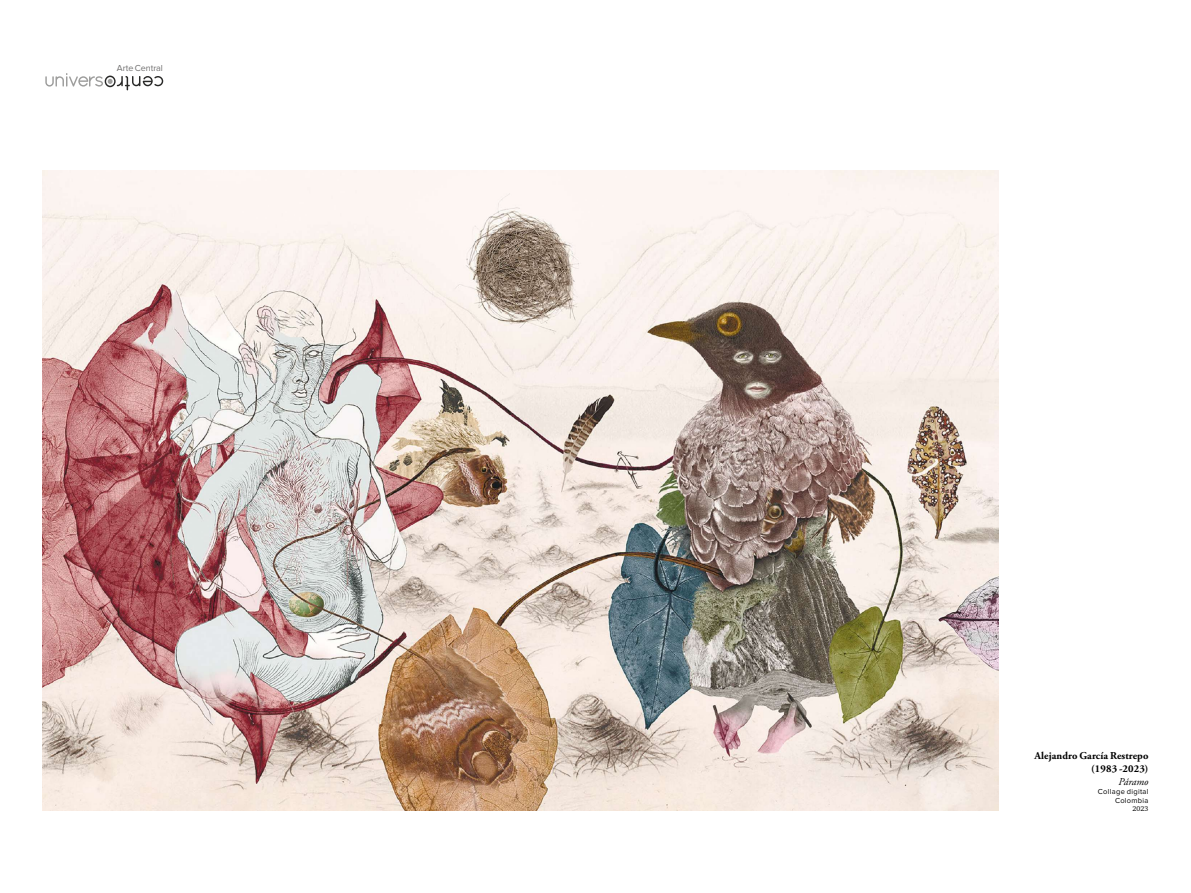
<style>
.page{position:relative;width:1191px;height:893px;background:#fff}
.page>*{position:absolute;margin:0;border:0;box-sizing:border-box;transform-origin:0 0}
.t1{font:700 10.5px/12.6px "Adobe Garamond Pro";letter-spacing:.01em;color:#000;text-align:right}
.t2{font:italic 10.5px "Adobe Garamond Pro";letter-spacing:.005em;color:#000}
.t3{font:9px "Proxima Nova";letter-spacing:-.01em;color:#706f6f}
.t4{font:7.5px/9px "Proxima Nova";letter-spacing:.04em;color:#000;text-align:right}
.t5{font:7.05px "Charter IT Cby BT";color:#000}
</style>
<div class="page">
<svg style="left:45px;top:73px;width:118px;height:17px"></svg>
<img style="left:43px;top:171px;width:955px;height:640px">
<p class="t3" style="left:117px;top:63px;width:48px">Arte Central</p>
<p class="t1" style="left:1034px;top:750px;width:115px">Alejandro García Restrepo (1983 -2023)</p>
<p class="t2" style="left:1118px;top:775px;width:31px">Páramo</p>
<p class="t4" style="left:1097px;top:787px;width:52px">Collage digital<br>Colombia</p>
<p class="t5" style="left:1132px;top:804px;width:17px">2023</p>
</div>
